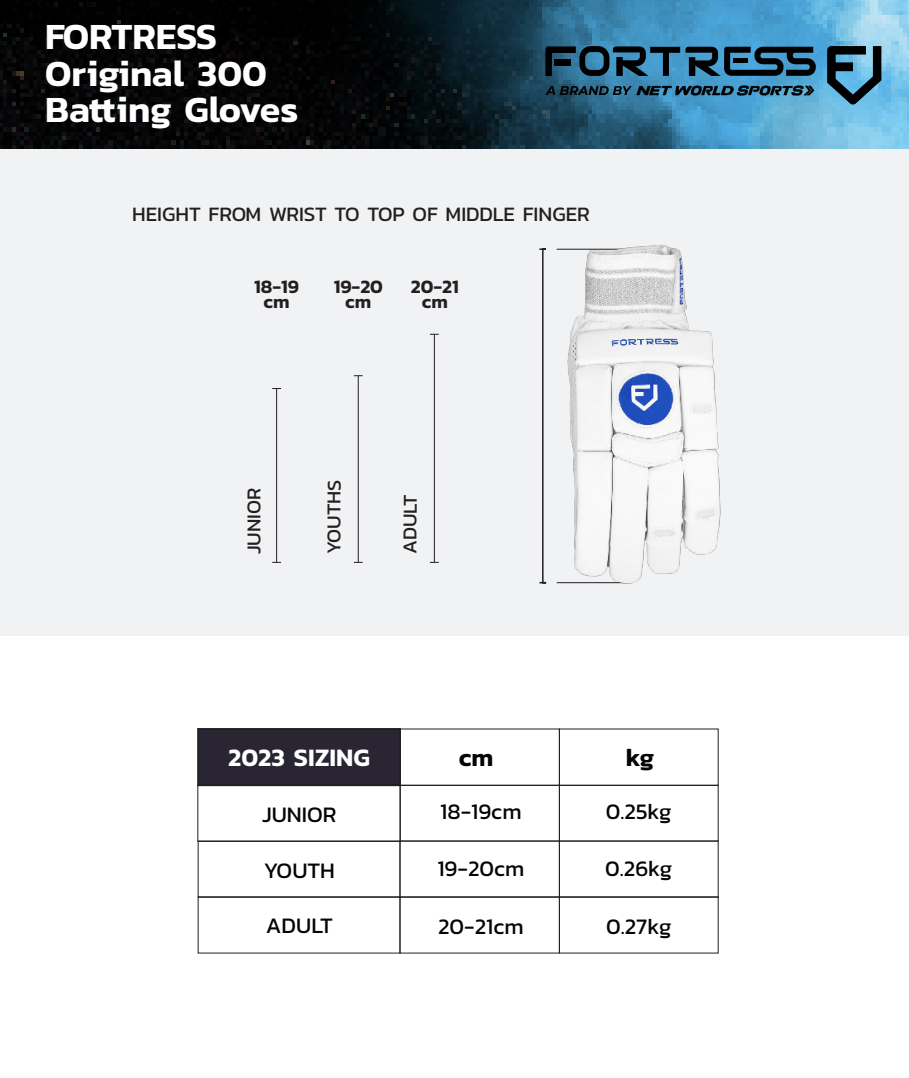
<style>
.page{position:relative;width:909px;height:1078px;background:#fff}
.page>*{position:absolute;margin:0;border:0;box-sizing:border-box;transform-origin:0 0}
.t1{font:600 37.5px/36.8px "Kanit";color:#fff}
.t2{font:600 25.5px "Kanit";color:#fff}
.t3{font:600 25.5px "Kanit";color:#040503}
.t4{font:22.5px "Kanit";color:#040503}
.t5{font:20.77px "Kanit";color:#231f20}
.t6{font:20.02px "Kanit";letter-spacing:-.005em;color:#231f20}
.t7{font:600 19.2px/15px "Kanit";color:#231f20;text-align:center}
</style>
<div class="page">
<div style="left:0;top:134px;width:908px;height:502px;background:#f1f2f3"></div>
<img style="left:0;top:0;width:908px;height:149px">
<hr style="left:276px;top:388px;width:1px;height:174px;background:#231f20">
<hr style="left:358px;top:376px;width:1px;height:186px;background:#231f20">
<svg style="left:545px;top:46px;width:271px;height:30px;background:#214b63"></svg>
<svg style="left:827px;top:46px;width:54px;height:59px;background:#3b677d"></svg>
<svg style="left:545px;top:86px;width:269px;height:9px;background:#1d4154"></svg>
<div style="left:197px;top:728px;width:204px;height:58px;background:#292533;border:2px solid #231f20"></div>
<div style="left:197px;top:785px;width:204px;height:57px;border:1px solid #231f20"></div>
<div style="left:400px;top:785px;width:160px;height:56px;border:1px solid #231f20"></div>
<div style="left:559px;top:785px;width:160px;height:56px;border:1px solid #231f20"></div>
<div style="left:198px;top:840px;width:202px;height:57px;border:1px solid #231f20"></div>
<div style="left:400px;top:840px;width:160px;height:57px;border:1px solid #231f20"></div>
<div style="left:559px;top:840px;width:160px;height:57px;border:1px solid #231f20"></div>
<div style="left:198px;top:896px;width:202px;height:57px;border:1px solid #231f20"></div>
<div style="left:400px;top:896px;width:160px;height:57px;border:1px solid #231f20"></div>
<div style="left:559px;top:896px;width:160px;height:57px;border:1px solid #231f20"></div>
<img style="left:430px;top:245px;width:291px;height:339px">
<h1 class="t1" style="left:45px;top:17px;width:255px">FORTRESS<br>Original 300<br>Batting Gloves</h1>
<p class="t5" style="left:132px;top:199px;width:459px">HEIGHT FROM WRIST TO TOP OF MIDDLE FINGER</p>
<p class="t7" style="left:254px;top:278px;width:46px">18-19 cm</p>
<p class="t7" style="left:334px;top:278px;width:51px">19-20 cm</p>
<p class="t7" style="left:411px;top:278px;width:50px">20-21 cm</p>
<p class="t6" style="left:239px;top:554px;width:68px;rotate:-90deg">JUNIOR</p>
<p class="t6" style="left:319px;top:554px;width:76px;rotate:-90deg">YOUTHS</p>
<p class="t6" style="left:395px;top:554px;width:61px;rotate:-90deg">ADULT</p>
<p class="t2" style="left:228px;top:738px;width:143px">2023 SIZING</p>
<p class="t3" style="left:459px;top:738px;width:36px">cm</p>
<p class="t3" style="left:626px;top:738px;width:30px">kg</p>
<p class="t4" style="left:262px;top:798px;width:76px">JUNIOR</p>
<p class="t4" style="left:440px;top:795px;width:83px">18-19cm</p>
<p class="t4" style="left:437px;top:852px;width:89px">19-20cm</p>
<p class="t4" style="left:264px;top:854px;width:73px">YOUTH</p>
<p class="t4" style="left:266px;top:909px;width:69px">ADULT</p>
<p class="t4" style="left:438px;top:910px;width:87px">20-21cm</p>
<p class="t4" style="left:606px;top:795px;width:67px">0.25kg</p>
<p class="t4" style="left:605px;top:852px;width:69px">0.26kg</p>
<p class="t4" style="left:606px;top:910px;width:67px">0.27kg</p>
</div>
